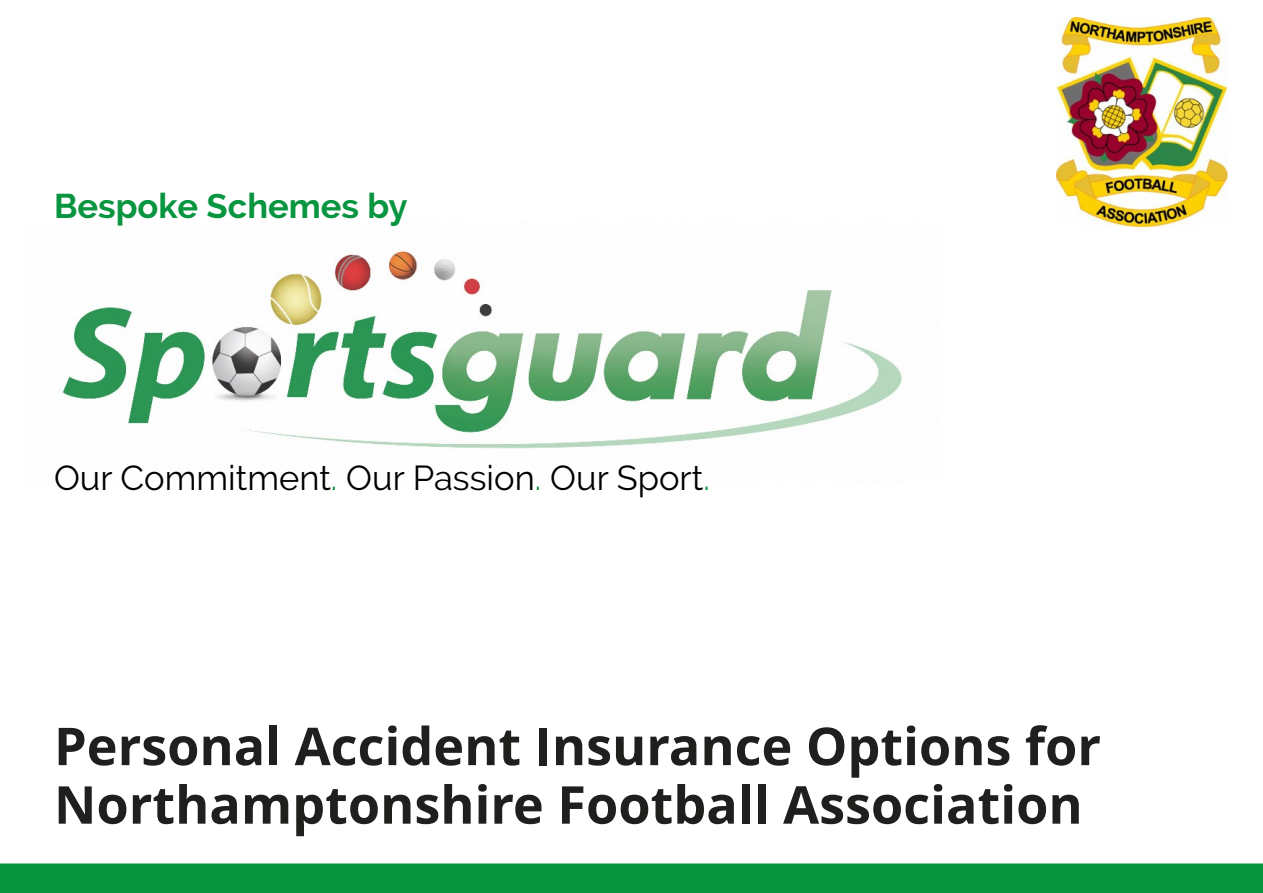
<style>
.page{position:relative;width:1263px;height:893px;background:#fff}
.page>*{position:absolute;margin:0;border:0;box-sizing:border-box;transform-origin:0 0}
.t1{font:700 52.2px/58.5px "Open Sans";color:#1f201d}
.t2{font:34.5px "Raleway";color:#000}
.t3{font:700 34.5px "Raleway";color:#089540}
.s1{color:#089540}
</style>
<div class="page">
<img style="left:1056px;top:17px;width:171px;height:209px">
<div style="left:0;top:863px;width:1263px;height:30px;background:#089540;border:2px solid #089540"></div>
<img style="left:62px;top:250px;width:840px;height:199px">
<p class="t3" style="left:54px;top:186px;width:355px">Bespoke Schemes by</p>
<p class="t2" style="left:54px;top:457px;width:657px">Our Commitment<span class="s1">.</span> Our Passion<span class="s1">.</span> Our Sport<span class="s1">.</span></p>
<p class="t1" style="left:54px;top:722px;width:1048px">Personal Accident Insurance Options for<br>Northamptonshire Football Association</p>
</div>
